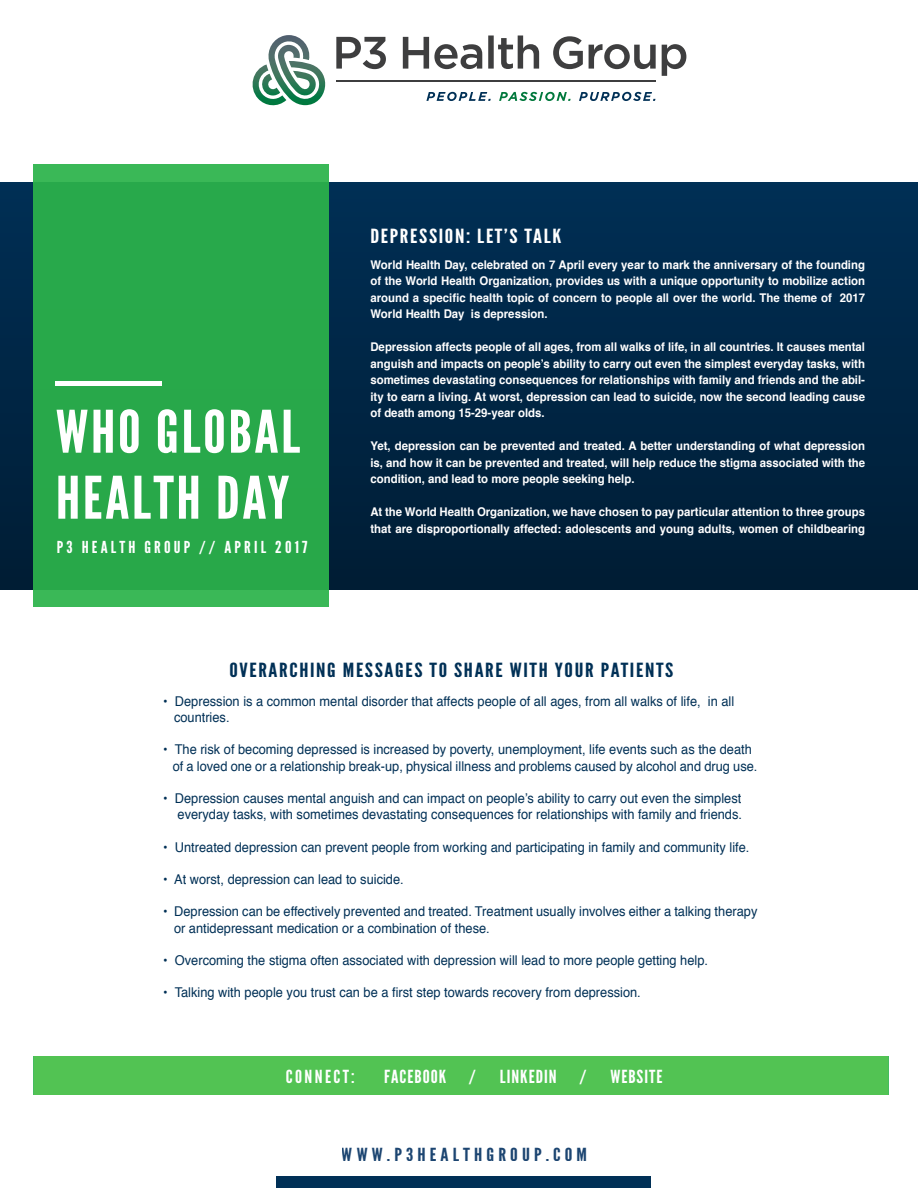
<style>
.page{position:relative;width:918px;height:1188px;background:#fff}
.page>*{position:absolute;margin:0;border:0;box-sizing:border-box;transform-origin:0 0}
.t1{font:58.5px "League Gothic";letter-spacing:.04em;color:#fff;scale:1.1 1}
.t2{font:19.5px "League Gothic";letter-spacing:.07em;color:#003056;scale:1.22 1}
.t3{font:19.5px "League Gothic";letter-spacing:.07em;color:#fff;scale:1.22 1}
.t4{font:18px "League Gothic";letter-spacing:.05em;color:#fff;scale:1.1 1}
.t5{font:18px "League Gothic";letter-spacing:.19em;color:#1c4571;scale:1.2 1}
.t6{font:18px "League Gothic";letter-spacing:.12em;color:#fff;scale:1.1 1}
.t7{font:16.5px "League Gothic";letter-spacing:.17em;color:#fff;scale:1.12 1}
.t8{font:13.5px "Helvetica";color:#003056;scale:.95 1}
.t9{font:700 12px/16.5px "Helvetica";color:#fff;text-align:justify;scale:.95 1}
</style>
<div class="page">
<div style="left:0;top:183px;width:918px;height:407px;background:linear-gradient(to bottom,#002f55,#001d34)"></div>
<svg style="left:34px;top:164px;width:295px;height:443px;background:#29a94b"></svg>
<svg style="left:252px;top:35px;width:434px;height:71px"></svg>
<hr style="left:336px;top:80px;width:320px;height:2px;background:#3e3e3f">
<div style="left:277px;top:1176px;width:374px;height:12px;background:#003056"></div>
<div style="left:33px;top:1056px;width:856px;height:39px;background:#52c353"></div>
<hr style="left:56px;top:381px;width:106px;height:4px;background:#fff">
<p class="t1" style="left:56px;top:397px;width:224px">WHO GLOBAL</p>
<p class="t1" style="left:56px;top:463px;width:214px">HEALTH DAY</p>
<p class="t7" style="left:57px;top:537px;width:225px">P3 HEALTH GROUP // APRIL 2017</p>
<p class="t3" style="left:370px;top:225px;width:158px">DEPRESSION: LET’S TALK</p>
<p class="t9" style="left:370px;top:257px;width:522px">World Health Day, celebrated on 7 April every year to mark the anniversary of the founding of the World Health Organization, provides us with a unique opportunity to mobilize action around a specific health topic of concern to people all over the world. The theme of 2017<br>World Health Day is depression.</p>
<p class="t9" style="left:370px;top:339px;width:522px">Depression affects people of all ages, from all walks of life, in all countries. It causes mental anguish and impacts on people’s ability to carry out even the simplest everyday tasks, with sometimes devastating consequences for relationships with family and friends and the abil&shy;ity to earn a living. At worst, depression can lead to suicide, now the second leading cause of death among 15-29-year olds.</p>
<p class="t9" style="left:370px;top:438px;width:522px">Yet, depression can be prevented and treated. A better understanding of what depression is, and how it can be prevented and treated, will help reduce the stigma associated with the condition, and lead to more people seeking help.</p>
<p class="t9" style="left:370px;top:504px;width:522px">At the World Health Organization, we have chosen to pay particular attention to three groups that are disproportionally affected: adolescents and young adults, women of childbearing</p>
<p class="t2" style="left:229px;top:658px;width:366px">OVERARCHING MESSAGES TO SHARE WITH YOUR PATIENTS</p>
<p class="t8" style="left:163px;top:691px;width:602px">• Depression is a common mental disorder that affects people of all ages, from all walks of life, in all</p>
<p class="t8" style="left:174px;top:707px;width:60px">countries.</p>
<p class="t8" style="left:163px;top:739px;width:621px">• The risk of becoming depressed is increased by poverty, unemployment, life events such as the death</p>
<p class="t8" style="left:173px;top:755px;width:617px">of a loved one or a relationship break-up, physical illness and problems caused by alcohol and drug use.</p>
<p class="t8" style="left:163px;top:788px;width:610px">• Depression causes mental anguish and can impact on people’s ability to carry out even the simplest</p>
<p class="t8" style="left:178px;top:804px;width:596px">everyday tasks, with sometimes devastating consequences for relationships with family and friends.</p>
<p class="t8" style="left:163px;top:836px;width:618px">• Untreated depression can prevent people from working and participating in family and community life.</p>
<p class="t8" style="left:163px;top:869px;width:255px">• At worst, depression can lead to suicide.</p>
<p class="t8" style="left:163px;top:901px;width:627px">• Depression can be effectively prevented and treated. Treatment usually involves either a talking therapy</p>
<p class="t8" style="left:174px;top:917px;width:334px">or antidepressant medication or a combination of these.</p>
<p class="t8" style="left:163px;top:950px;width:575px">• Overcoming the stigma often associated with depression will lead to more people getting help.</p>
<p class="t8" style="left:163px;top:982px;width:504px">• Talking with people you trust can be a first step towards recovery from depression.</p>
<p class="t6" style="left:286px;top:1066px;width:64px">CONNECT:</p>
<p class="t4" style="left:384px;top:1066px;width:58px">FACEBOOK</p>
<p class="t4" style="left:469px;top:1066px;width:8px">/</p>
<p class="t4" style="left:500px;top:1066px;width:53px">LINKEDIN</p>
<p class="t4" style="left:579px;top:1066px;width:8px">/</p>
<p class="t4" style="left:610px;top:1066px;width:49px">WEBSITE</p>
<h3 class="t5" style="left:342px;top:1144px;width:206px">WWW.P3HEALTHGROUP.COM</h3>
</div>
